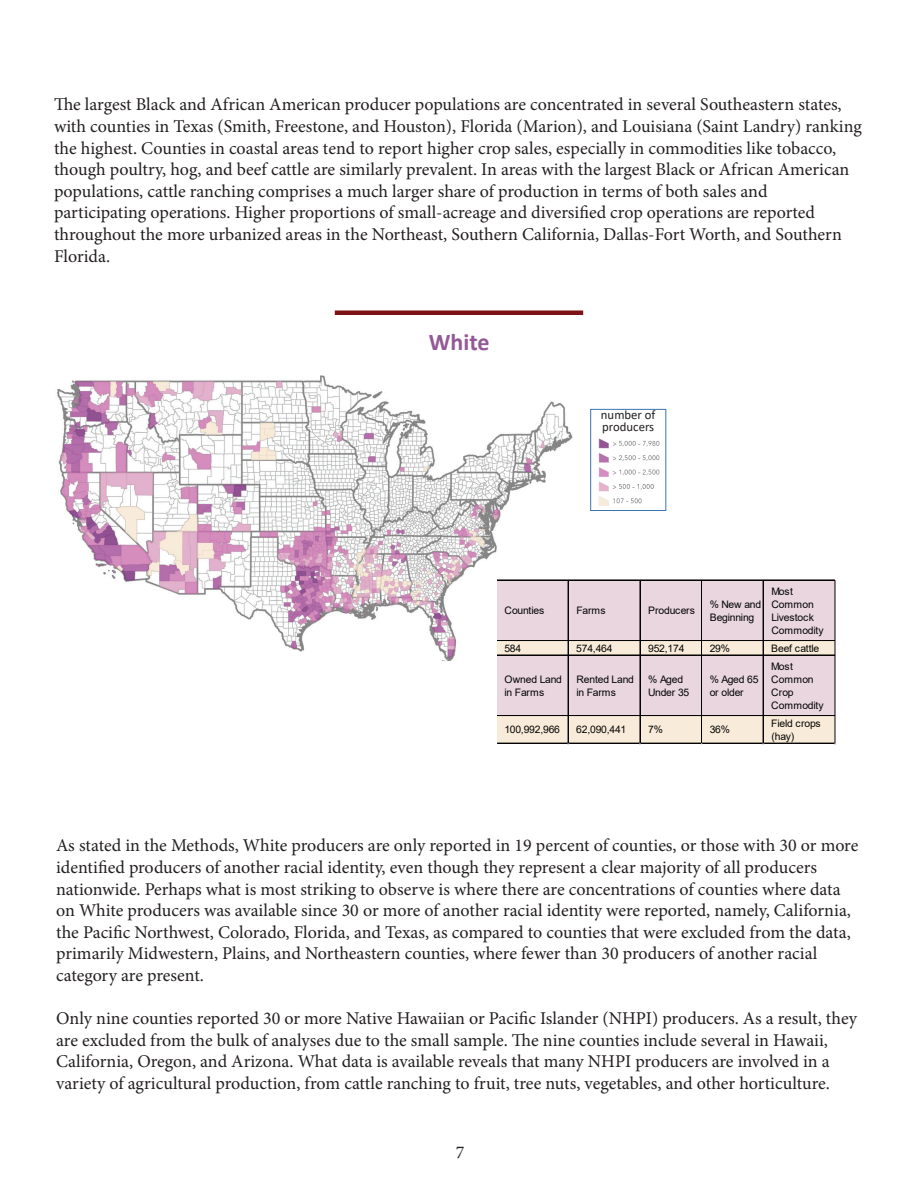
<style>
.page{position:relative;width:918px;height:1188px;background:#fff}
.page>*{position:absolute;margin:0;border:0;box-sizing:border-box;transform-origin:0 0}
.t1{font:700 24px "Calibri";color:#935895}
.t2{font:18px/21.6px "Minion Pro";color:#231f20}
.t3{font:12.75px/12px "Calibri";color:#231f20}
.t4{font:10.35px/13px "Arial";letter-spacing:-.02em;color:#040503}
</style>
<div class="page">
<img style="left:57px;top:375px;width:538px;height:285px">
<div style="left:497px;top:581px;width:338px;height:60px;background:#e9d6df"></div>
<div style="left:497px;top:641px;width:338px;height:15px;background:#f9ebd9"></div>
<div style="left:497px;top:655px;width:338px;height:61px;background:#e9d6df"></div>
<div style="left:497px;top:716px;width:338px;height:28px;background:#f9ebd9"></div>
<hr style="left:497px;top:580px;width:338px;height:1px;background:#040503">
<hr style="left:497px;top:640px;width:338px;height:1px;background:#040503">
<hr style="left:497px;top:641px;width:338px;height:1px;background:#040503">
<hr style="left:497px;top:655px;width:338px;height:1px;background:#040503">
<hr style="left:497px;top:715px;width:338px;height:1px;background:#040503">
<hr style="left:497px;top:716px;width:338px;height:1px;background:#040503">
<hr style="left:568px;top:581px;width:1px;height:163px;background:#040503">
<hr style="left:640px;top:581px;width:1px;height:163px;background:#040503">
<hr style="left:701px;top:581px;width:1px;height:163px;background:#040503">
<hr style="left:702px;top:581px;width:1px;height:163px;background:#040503">
<hr style="left:763px;top:581px;width:1px;height:163px;background:#040503">
<hr style="left:835px;top:581px;width:1px;height:163px;background:#040503">
<hr style="left:497px;top:743px;width:338px;height:1px;background:#040503">
<img style="left:598px;top:438px;width:62px;height:68px">
<div style="left:590px;top:409px;width:76px;height:102px;border:1px solid #3974b0"></div>
<div style="left:335px;top:310px;width:248px;height:5px;background:#7e1317"></div>
<p class="t2" style="left:54px;top:94px;width:809px">The largest Black and African American producer populations are concentrated in several Southeastern states, with counties in Texas (Smith, Freestone, and Houston), Florida (Marion), and Louisiana (Saint Landry) ranking the highest. Counties in coastal areas tend to report higher crop sales, especially in commodities like tobacco, though poultry, hog, and beef cattle are similarly prevalent. In areas with the largest Black or African American populations, cattle ranching comprises a much larger share of production in terms of both sales and</p>
<p class="t2" style="left:54px;top:202px;width:789px">participating operations. Higher proportions of small-acreage and diversified crop operations are reported throughout the more urbanized areas in the Northeast, Southern California, Dallas-Fort Worth, and Southern<br>Florida.</p>
<p class="t1" style="left:429px;top:325px;width:62px">White</p>
<p class="t3" style="left:601px;top:408px;width:56px">number of producers</p>
<p class="t4" style="left:504px;top:604px;width:41px">Counties</p>
<p class="t4" style="left:576px;top:604px;width:31px">Farms</p>
<p class="t4" style="left:648px;top:604px;width:48px">Producers</p>
<p class="t4" style="left:710px;top:598px;width:53px">% New and<br>Beginning</p>
<p class="t4" style="left:771px;top:585px;width:54px">Most<br>Common<br>Livestock<br>Commodity</p>
<p class="t4" style="left:504px;top:642px;width:18px">584</p>
<p class="t4" style="left:576px;top:642px;width:38px">574,464</p>
<p class="t4" style="left:648px;top:642px;width:38px">952,174</p>
<p class="t4" style="left:710px;top:642px;width:22px">29%</p>
<p class="t4" style="left:771px;top:642px;width:49px">Beef cattle</p>
<p class="t4" style="left:504px;top:673px;width:59px">Owned Land in Farms</p>
<p class="t4" style="left:576px;top:673px;width:59px">Rented Land in Farms</p>
<p class="t4" style="left:648px;top:673px;width:43px">% Aged<br>Under 35</p>
<p class="t4" style="left:710px;top:673px;width:50px">% Aged 65 or older</p>
<p class="t4" style="left:771px;top:660px;width:54px">Most<br>Common<br>Crop<br>Commodity</p>
<p class="t4" style="left:504px;top:723px;width:57px">100,992,966</p>
<p class="t4" style="left:576px;top:723px;width:52px">62,090,441</p>
<p class="t4" style="left:648px;top:723px;width:16px">7%</p>
<p class="t4" style="left:710px;top:723px;width:22px">36%</p>
<p class="t4" style="left:771px;top:717px;width:51px">Field crops (hay)</p>
<p class="t2" style="left:56px;top:835px;width:804px">As stated in the Methods, White producers are only reported in 19 percent of counties, or those with 30 or more identified producers of another racial identity, even though they represent a clear majority of all producers nationwide. Perhaps what is most striking to observe is where there are concentrations of counties where data on White producers was available since 30 or more of another racial identity were reported, namely, California, the Pacific Northwest, Colorado, Florida, and Texas, as compared to counties that were excluded from the data, primarily Midwestern, Plains, and Northeastern counties, where fewer than 30 producers of another racial category are present.</p>
<p class="t2" style="left:56px;top:1008px;width:803px">Only nine counties reported 30 or more Native Hawaiian or Pacific Islander (NHPI) producers. As a result, they are excluded from the bulk of analyses due to the small sample. The nine counties include several in Hawaii, California, Oregon, and Arizona. What data is available reveals that many NHPI producers are involved in a variety of agricultural production, from cattle ranching to fruit, tree nuts, vegetables, and other horticulture.</p>
<p class="t2" style="left:456px;top:1141px;width:10px">7</p>
</div>
